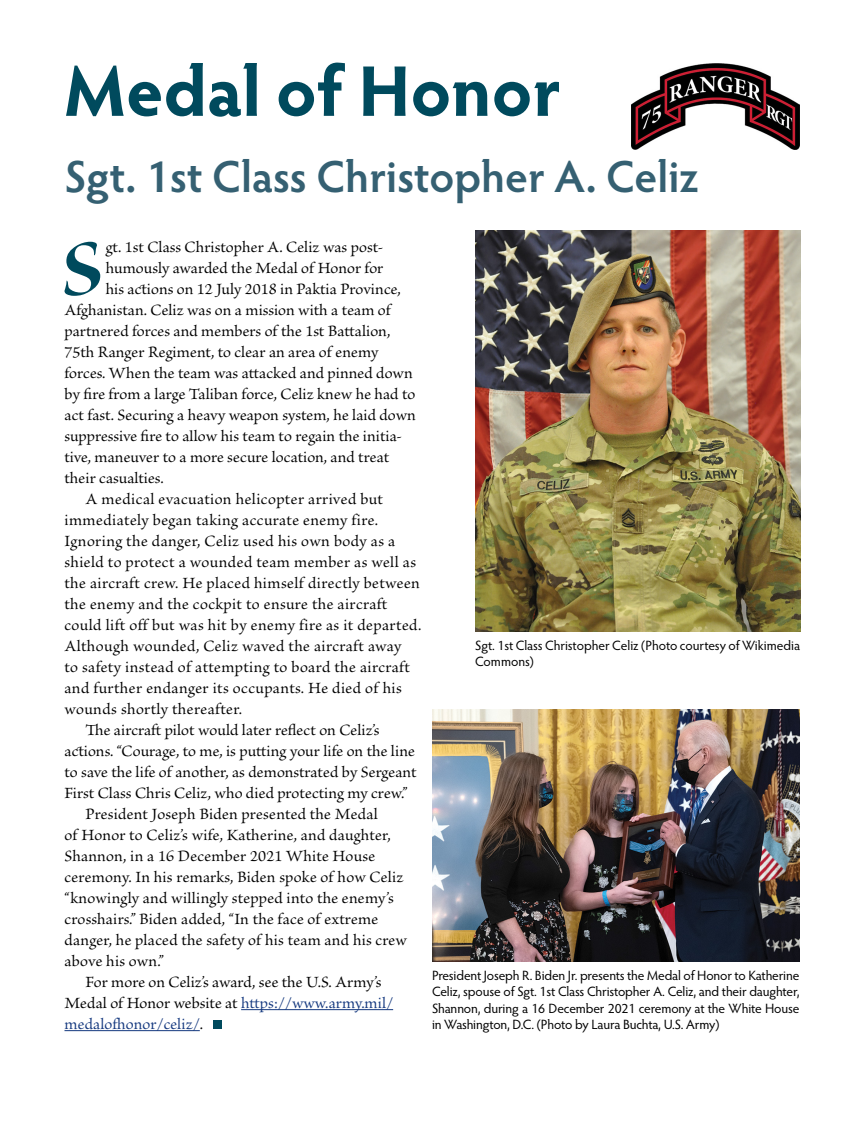
<style>
.page{position:relative;width:864px;height:1134px;background:#fff}
.page>*{position:absolute;margin:0;border:0;box-sizing:border-box;transform-origin:0 0}
.body-first{font:87.3px "Brioso Pro Bold Disp";color:#004a5d}
.title__H1{font:700 72px "Hypatia Sans Pro";letter-spacing:.005em;color:#004a5d}
.subtitle__H2__30_40{font:600 45px "Hypatia Sans Pro";color:#356072}
.body-first-2{font:16.5px "Brioso Pro";color:#000}
.body___20{font:16.5px/21px "Brioso Pro";letter-spacing:.025em;color:#000}
.body___10{font:16.5px/21px "Brioso Pro";letter-spacing:.015em;color:#000}
.body{font:16.5px/21px "Brioso Pro";letter-spacing:.005em;color:#000}
.cutline{font:13.5px/16.5px "Hypatia Sans Pro";letter-spacing:-.005em;color:#000;text-align:justify}
.s1{color:#15397f}
</style>
<div class="page">
<hr style="left:241px;top:1009px;width:152px;height:1px;background:#15397f">
<hr style="left:64px;top:1030px;width:136px;height:1px;background:#15397f">
<div style="left:213px;top:1021px;width:9px;height:8px;background:#004a5d"></div>
<img style="left:432px;top:709px;width:368px;height:252px">
<img style="left:475px;top:231px;width:325px;height:401px">
<img style="left:632px;top:63px;width:168px;height:86px">
<h1 class="title__H1" style="left:64px;top:40px;width:498px">Medal of Honor</h1>
<h2 class="subtitle__H2__30_40" style="left:64px;top:146px;width:636px">Sgt. 1st Class Christopher A. Celiz</h2>
<p class="body-first" style="left:61px;top:223px;width:44px">S</p>
<p class="body-first-2" style="left:106px;top:238px;width:279px">gt. 1st Class Christopher A. Celiz was post-</p>
<p class="body-first-2" style="left:106px;top:259px;width:279px">humously awarded the Medal of Honor for</p>
<p class="body-first-2" style="left:106px;top:280px;width:297px">his actions on 12 July 2018 in Paktia Province,</p>
<p class="body-first-2" style="left:64px;top:301px;width:328px">Afghanistan. Celiz was on a mission with a team of</p>
<p class="body-first-2" style="left:64px;top:322px;width:327px">partnered forces and members of the 1st Battalion,</p>
<p class="body-first-2" style="left:64px;top:343px;width:315px">75th Ranger Regiment, to clear an area of enemy</p>
<p class="body-first-2" style="left:64px;top:364px;width:350px">forces. When the team was attacked and pinned down</p>
<p class="body-first-2" style="left:64px;top:385px;width:352px">by fire from a large Taliban force, Celiz knew he had to</p>
<p class="body-first-2" style="left:64px;top:406px;width:353px">act fast. Securing a heavy weapon system, he laid down</p>
<p class="body-first-2" style="left:64px;top:427px;width:339px">suppressive fire to allow his team to regain the initia-</p>
<p class="body-first-2" style="left:64px;top:448px;width:326px">tive, maneuver to a more secure location, and treat</p>
<p class="body-first-2" style="left:64px;top:469px;width:101px">their casualties.</p>
<p class="body___20" style="left:64px;top:489px;width:359px;text-indent:21px">A medical evacuation helicopter arrived but immediately began taking accurate enemy fire.<br>Ignoring the danger, Celiz used his own body as a shield to protect a wounded team member as well as the aircraft crew. He placed himself directly between the enemy and the cockpit to ensure the aircraft could lift off but was hit by enemy fire as it departed.<br>Although wounded, Celiz waved the aircraft away<br>to safety instead of attempting to board the aircraft and further endanger its occupants. He died of his wounds shortly thereafter.</p>
<p class="body" style="left:64px;top:720px;width:354px;text-indent:21px">The aircraft pilot would later reflect on Celiz’s actions. “Courage, to me, is putting your life on the line to save the life of another, as demonstrated by Sergeant First Class Chris Celiz, who died protecting my crew.”</p>
<p class="body___10" style="left:64px;top:804px;width:344px;text-indent:21px">President Joseph Biden presented the Medal<br>of Honor to Celiz’s wife, Katherine, and daughter, Shannon, in a 16 December 2021 White House ceremony. In his remarks, Biden spoke of how Celiz “knowingly and willingly stepped into the enemy’s crosshairs.” Biden added, “In the face of extreme danger, he placed the safety of his team and his crew above his own.”</p>
<p class="body" style="left:64px;top:972px;width:330px;text-indent:21px">For more on Celiz’s award, see the U.S. Army’s<br>Medal of Honor website at <span class="s1">https://www.army.mil/ medalofhonor/celiz/</span>.</p>
<p class="cutline" style="left:432px;top:966px;width:369px">President Joseph R. Biden Jr. presents the Medal of Honor to Katherine Celiz, spouse of Sgt. 1st Class Christopher A. Celiz, and their daughter, Shannon, during a 16 December 2021 ceremony at the White House in Washington, D.C. (Photo by Laura Buchta, U.S. Army)</p>
<p class="cutline" style="left:475px;top:636px;width:327px">Sgt. 1st Class Christopher Celiz (Photo courtesy of Wikimedia<br>Commons)</p>
</div>
